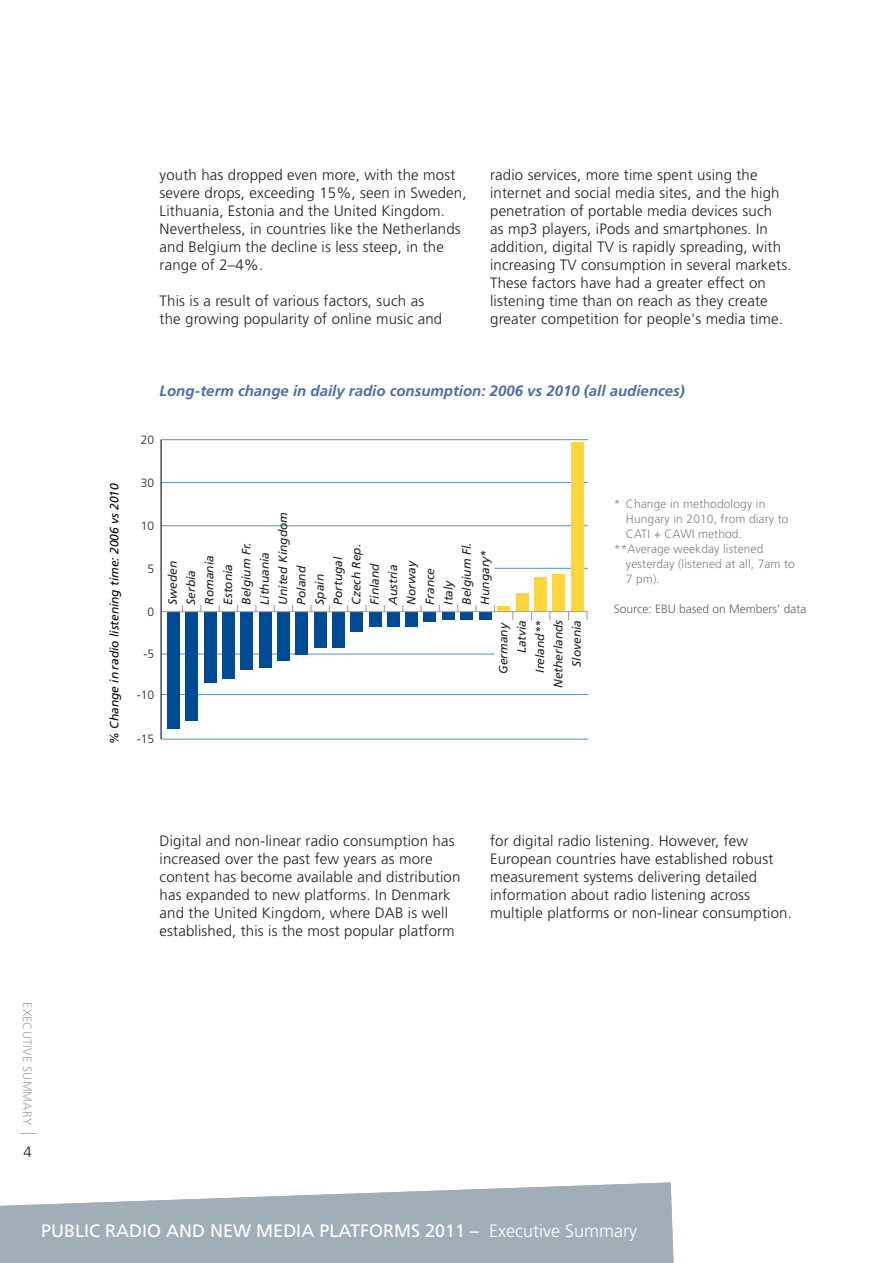
<style>
.page{position:relative;width:893px;height:1263px;background:#fff}
.page>*{position:absolute;margin:0;border:0;box-sizing:border-box;transform-origin:0 0}
.t1{font:18px "Frutiger";color:#fff}
.t2{font:300 15px/18px "Frutiger";letter-spacing:.01em;color:#231f20}
.t3{font:italic 700 15px "Frutiger";color:#4d6ca8}
.t4{font:italic 12px/18.3px "Frutiger";color:#231f20}
.t5{font:300 12px/15px "Frutiger";letter-spacing:.01em;color:#808285}
.t6{font:italic 12px "Frutiger";color:#000}
.t7{font:300 12px "Frutiger";color:#636366}
.t8{font:300 12px "Frutiger";color:#a0a1a6}
.t9{font:300 12px "Frutiger";color:#231f20}
.s1{font-size:24px}
.s2{font-weight:300}
</style>
<div class="page">
<hr style="left:161px;top:739px;width:427px;height:1px;background:#5990cb">
<hr style="left:161px;top:694px;width:427px;height:1px;background:#5990cb">
<hr style="left:161px;top:654px;width:333px;height:1px;background:#5990cb">
<hr style="left:494px;top:568px;width:94px;height:1px;background:#5990cb">
<hr style="left:161px;top:525px;width:427px;height:1px;background:#5990cb">
<hr style="left:161px;top:482px;width:427px;height:1px;background:#5990cb">
<hr style="left:161px;top:439px;width:427px;height:1px;background:#5990cb">
<div style="left:167px;top:611px;width:13px;height:118px;background:#014a94"></div>
<div style="left:185px;top:611px;width:13px;height:110px;background:#014a94"></div>
<div style="left:204px;top:611px;width:12px;height:72px;background:#014a94"></div>
<div style="left:222px;top:611px;width:13px;height:68px;background:#014a94"></div>
<div style="left:240px;top:611px;width:13px;height:59px;background:#014a94"></div>
<div style="left:259px;top:611px;width:13px;height:56px;background:#014a94"></div>
<div style="left:277px;top:611px;width:13px;height:50px;background:#014a94"></div>
<div style="left:295px;top:611px;width:13px;height:44px;background:#014a94"></div>
<div style="left:314px;top:611px;width:13px;height:37px;background:#014a94"></div>
<div style="left:332px;top:611px;width:13px;height:37px;background:#014a94"></div>
<div style="left:350px;top:611px;width:13px;height:21px;background:#014a94"></div>
<div style="left:369px;top:611px;width:13px;height:16px;background:#014a94"></div>
<div style="left:387px;top:611px;width:13px;height:16px;background:#014a94"></div>
<div style="left:405px;top:611px;width:13px;height:16px;background:#014a94"></div>
<div style="left:424px;top:611px;width:12px;height:11px;background:#014a94"></div>
<div style="left:442px;top:611px;width:13px;height:9px;background:#014a94"></div>
<div style="left:461px;top:611px;width:12px;height:9px;background:#014a94"></div>
<div style="left:479px;top:611px;width:13px;height:9px;background:#014a94"></div>
<div style="left:497px;top:606px;width:13px;height:5px;background:#ffd53e"></div>
<div style="left:516px;top:593px;width:12px;height:18px;background:#ffd53e"></div>
<div style="left:534px;top:576px;width:13px;height:35px;background:#ffd53e"></div>
<div style="left:552px;top:573px;width:13px;height:38px;background:#ffd53e"></div>
<div style="left:571px;top:442px;width:12px;height:169px;background:#ffd53e"></div>
<hr style="left:161px;top:611px;width:426px;height:1px;background:#a8a9ad">
<svg style="left:255px;top:605px;width:2px;height:6px"></svg>
<svg style="left:310px;top:605px;width:2px;height:6px"></svg>
<svg style="left:365px;top:605px;width:20px;height:6px"></svg>
<svg style="left:420px;top:605px;width:2px;height:6px"></svg>
<hr style="left:160px;top:440px;width:2px;height:299px;background:#231f20">
<svg style="left:0;top:1182px;width:673px;height:81px;background:#aebac1"></svg>
<p class="t2" style="left:160px;top:166px;width:308px">youth has dropped even more, with the most severe drops, exceeding 15%, seen in Sweden, Lithuania, Estonia and the U nited Kingdom.<br>Nevertheless, in countries like the Netherlands and Belgium the decline is less steep, in the range of 2–4%.</p>
<p class="t2" style="left:160px;top:292px;width:284px">This is a result of various factors, such as the growing popularity of online music and</p>
<p class="t2" style="left:490px;top:166px;width:303px">radio services, more time spent using the internet and social media sites, and the high penetration of portable media devices such<br>as mp3 players, iPods and smartphones. In addition, digital TV is rapidly spreading, with increasing TV consumption in several markets.<br>These factors have had a greater effect on listening time than on reach as they create greater competition for people's media time.</p>
<p class="t3" style="left:160px;top:382px;width:527px">Long-term change in daily radio consumption: 2006 vs 2010 (all audiences)</p>
<p class="t8" style="left:34px;top:1002px;width:133px;rotate:90deg">Executive summary <span class="s1">I</span></p>
<p class="t2" style="left:23px;top:1143px;width:10px">4</p>
<p class="t6" style="left:107px;top:744px;width:262px;rotate:-90deg">% Change in radio listening time: 2006 vs 2010</p>
<p class="t9" style="left:141px;top:433px;width:15px">20</p>
<p class="t9" style="left:141px;top:476px;width:15px">30</p>
<p class="t9" style="left:141px;top:519px;width:15px">10</p>
<p class="t9" style="left:148px;top:562px;width:8px">5</p>
<p class="t9" style="left:148px;top:605px;width:8px">0</p>
<p class="t9" style="left:144px;top:647px;width:12px">-5</p>
<p class="t9" style="left:137px;top:688px;width:19px">-10</p>
<p class="t4" style="left:164px;top:605px;width:94px;rotate:-90deg">Sweden<br>Serbia<br>Romania<br>Estonia<br>Belgium Fr.<br>Lithuania<br>United Kingdom<br>Poland<br>Spain<br>Portugal<br>Czech Rep.<br>Finland<br>Austria<br>Norway<br>France<br>Italy<br>Belgium Fl.<br>Hungary*</p>
<p class="t4" style="left:494px;top:688px;width:70px;text-align:right;rotate:-90deg">Germany<br>Latvia<br>Ireland**<br>Netherlands<br>Slovenia</p>
<p class="t9" style="left:137px;top:732px;width:19px">-15</p>
<p class="t5" style="left:626px;top:497px;width:164px;text-indent:-12px">* C hange in methodology in<br>Hungary in 2010, from diary to<br>CATI</p>
<p class="t5" style="left:654px;top:527px;width:90px">+ CAWI method.</p>
<p class="t5" style="left:614px;top:542px;width:151px">**Average weekday listened</p>
<p class="t5" style="left:626px;top:557px;width:171px">yesterday (listened at all, 7am to</p>
<p class="t5" style="left:626px;top:572px;width:35px">7 pm).</p>
<p class="t7" style="left:614px;top:602px;width:194px">Source: EBU based on Members’ data</p>
<p class="t2" style="left:160px;top:832px;width:302px">Digital and non-linear radio consumption has increased over the past few years as more content has become available and distribution has expanded to new platforms. In Denmark and the U nited Kingdom, where DAB is well established, this is the most popular platform</p>
<p class="t2" style="left:490px;top:832px;width:303px">for digital radio listening. However, few European countries have established robust measurement systems delivering detailed information about radio listening across multiple platforms or non-linear consumption.</p>
<p class="t1" style="left:41px;top:1221px;width:597px">PUBLIC RADIO AND N EW MEDIA PLATFORMS 2011 – <span class="s2">Executive Summary</span></p>
</div>
